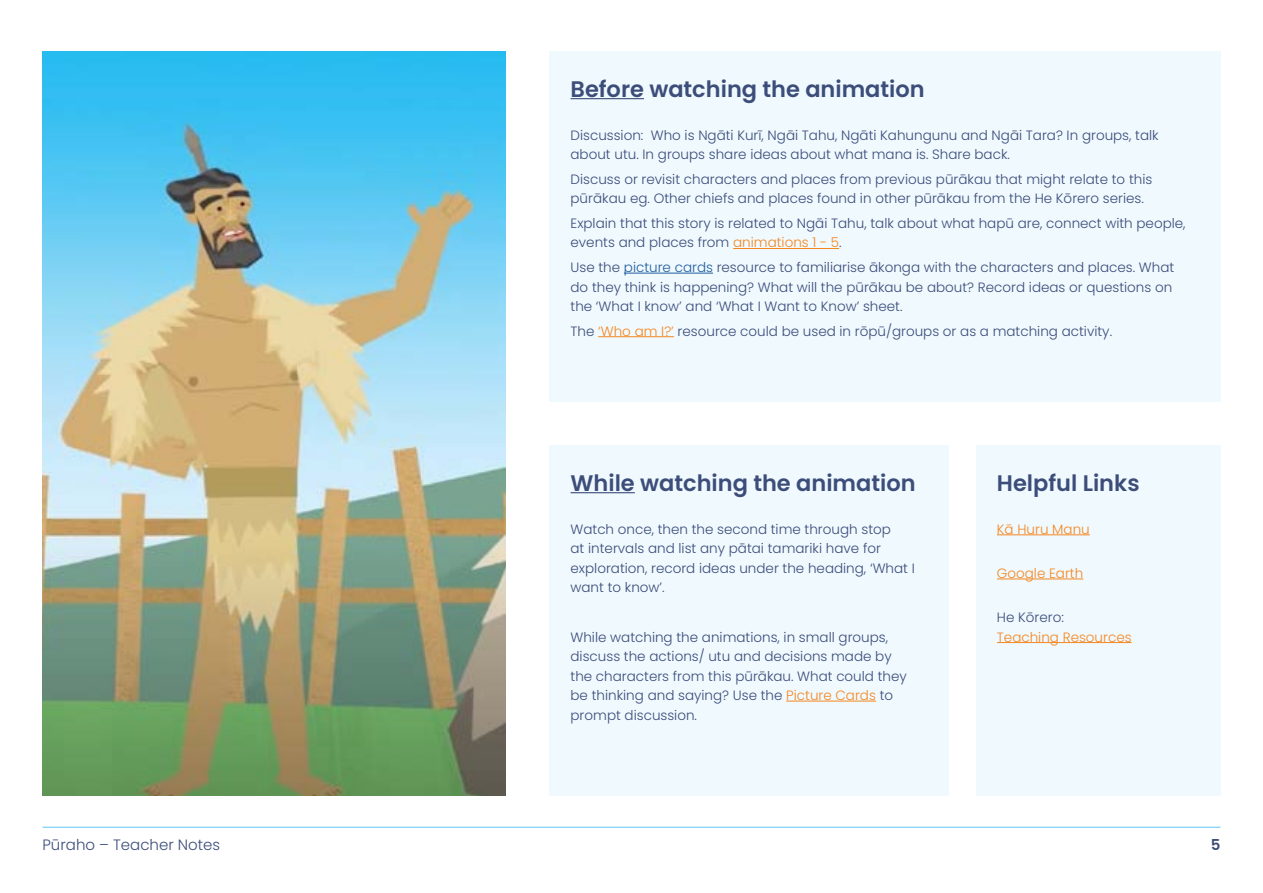
<style>
.page{position:relative;width:1263px;height:893px;background:#fff}
.page>*{position:absolute;margin:0;border:0;box-sizing:border-box;transform-origin:0 0}
.t1{font:600 22.5px "Poppins";color:#3c4d7a}
.t2{font:300 15px "Poppins";color:#3c4d7a}
.t3{font:600 15px "Poppins";color:#3c4d7a}
.t4{font:300 13.5px/19.5px "Poppins";color:#3c4d7a}
.t5{font:300 13.5px "Poppins";color:#f58721}
.s1{color:#f58721}
.s2{color:#215e9e}
</style>
<div class="page">
<hr style="left:43px;top:827px;width:1177px;height:1px;background:#64c6fb">
<div style="left:549px;top:51px;width:671px;height:350px;background:#eff9fe"></div>
<hr style="left:733px;top:248px;width:106px;height:1px;background:#f58721">
<hr style="left:624px;top:273px;width:89px;height:1px;background:#215e9e">
<hr style="left:598px;top:336px;width:76px;height:1px;background:#f58721">
<hr style="left:570px;top:98px;width:74px;height:1px;background:#3c4d7a">
<div style="left:549px;top:445px;width:400px;height:350px;background:#eff9fe"></div>
<hr style="left:786px;top:701px;width:90px;height:1px;background:#f58721">
<hr style="left:570px;top:492px;width:65px;height:1px;background:#3c4d7a">
<img style="left:43px;top:51px;width:462px;height:744px">
<div style="left:976px;top:445px;width:244px;height:350px;background:#eff9fe"></div>
<hr style="left:997px;top:534px;width:93px;height:1px;background:#f58721">
<hr style="left:997px;top:579px;width:86px;height:1px;background:#f58721">
<hr style="left:997px;top:642px;width:134px;height:1px;background:#f58721">
<h1 class="t1" style="left:570px;top:76px;width:356px">Before watching the animation</h1>
<p class="t4" style="left:570px;top:125px;width:590px">Discussion: Who is Ngāti Kurī, Ngāi Tahu, Ngāti Kahungunu and Ngāi Tara? In groups, talk about utu. In groups share ideas about what mana is. Share back.</p>
<p class="t4" style="left:570px;top:169px;width:583px">Discuss or revisit characters and places from previous pūrākau that might relate to this pūrākau eg. Other chiefs and places found in other pūrākau from the He Kōrero series.</p>
<p class="t4" style="left:570px;top:214px;width:617px">Explain that this story is related to Ngāi Tahu, talk about what hapū are, connect with people, events and places from <span class="s1">animations 1 - 5</span>.</p>
<p class="t4" style="left:570px;top:258px;width:605px">Use the <span class="s2">picture cards</span> resource to familiarise ākonga with the characters and places. What do they think is happening? What will the pūrākau be about? Record ideas or questions on the ‘What I know’ and ‘What I Want to Know’ sheet.</p>
<p class="t4" style="left:570px;top:321px;width:543px">The <span class="s1">‘Who am I?’</span> resource could be used in rōpū/groups or as a matching activity.</p>
<h1 class="t1" style="left:570px;top:470px;width:347px">While watching the animation</h1>
<h1 class="t1" style="left:997px;top:470px;width:144px">Helpful Links</h1>
<p class="t5" style="left:997px;top:521px;width:94px">Kā Huru Manu</p>
<p class="t5" style="left:997px;top:565px;width:88px">Google Earth</p>
<p class="t4" style="left:997px;top:608px;width:68px">He Kōrero:</p>
<p class="t5" style="left:997px;top:629px;width:136px">Teaching Resources</p>
<p class="t4" style="left:570px;top:519px;width:346px">Watch once, then the second time through stop<br>at intervals and list any pātai tamariki have for exploration, record ideas under the heading, ‘What I want to know’.</p>
<p class="t4" style="left:570px;top:627px;width:338px">While watching the animations, in small groups, discuss the actions/ utu and decisions made by the characters from this pūrākau. What could they be thinking and saying? Use the <span class="s1">Picture Cards</span> to prompt discussion.</p>
<p class="t2" style="left:43px;top:836px;width:179px">Pūraho – Teacher Notes</p>
<p class="t3" style="left:1211px;top:836px;width:11px">5</p>
</div>
